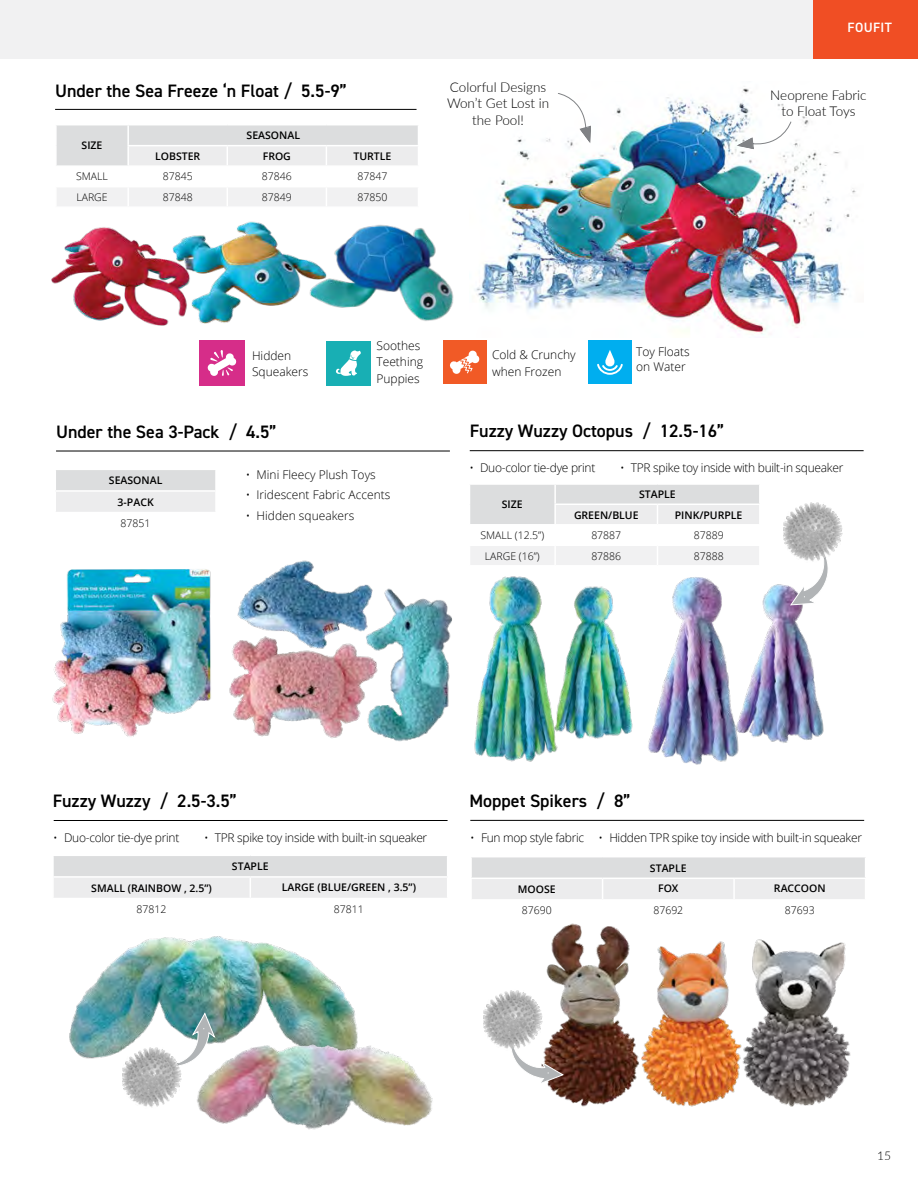
<style>
.page{position:relative;width:918px;height:1188px;background:#fff}
.page>*{position:absolute;margin:0;border:0;box-sizing:border-box;transform-origin:0 0}
.t1{font:600 18px "DIN2014";color:#000}
.t2{font:300 13.5px/16.5px "Lato";color:#000;text-align:center}
.t3{font:600 13.5px "DIN2014";letter-spacing:.025em;color:#fff}
.t4{font:300 12px "Open Sans";letter-spacing:-.025em;color:#000}
.t5{font:300 12px/16.5px "Open Sans";color:#000}
.t6{font:300 12px "Lato";color:#000}
.t7{font:600 10.5px/21.6px "Open Sans";color:#000;text-align:center}
.t8{font:300 10.5px "Open Sans";color:#000}
</style>
<div class="page">
<div style="left:0;top:0;width:814px;height:58px;background:#f1f1f2"></div>
<div style="left:813px;top:0;width:105px;height:58px;background:#f04e24"></div>
<img style="left:69px;top:936px;width:231px;height:150px">
<img style="left:184px;top:956px;width:249px;height:174px">
<svg style="left:155px;top:1013px;width:61px;height:55px"></svg>
<img style="left:123px;top:1047px;width:59px;height:61px">
<hr style="left:54px;top:820px;width:394px;height:1px;background:#000">
<svg style="left:53px;top:856px;width:394px;height:42px;background:#e5e5e6"></svg>
<hr style="left:470px;top:820px;width:394px;height:1px;background:#000">
<svg style="left:471px;top:857px;width:394px;height:42px;background:#e5e5e6"></svg>
<img style="left:691px;top:953px;width:12px;height:154px">
<img style="left:546px;top:923px;width:145px;height:184px">
<img style="left:703px;top:939px;width:148px;height:168px">
<svg style="left:512px;top:1024px;width:52px;height:61px"></svg>
<img style="left:483px;top:990px;width:60px;height:61px">
<img style="left:475px;top:88px;width:381px;height:247px">
<img style="left:333px;top:224px;width:121px;height:136px">
<svg style="left:557px;top:93px;width:35px;height:51px"></svg>
<svg style="left:736px;top:121px;width:56px;height:29px"></svg>
<svg style="left:56px;top:125px;width:362px;height:81px"></svg>
<hr style="left:55px;top:109px;width:362px;height:1px;background:#000">
<img style="left:167px;top:189px;width:166px;height:167px">
<img style="left:51px;top:200px;width:146px;height:151px">
<hr style="left:56px;top:451px;width:394px;height:1px;background:#000">
<div style="left:55px;top:469px;width:161px;height:22px;background:#dcddde"></div>
<div style="left:55px;top:491px;width:161px;height:22px;background:#ececed"></div>
<hr style="left:55px;top:469px;width:162px;height:1px;background:#fff">
<hr style="left:215px;top:470px;width:2px;height:20px;background:#fff">
<hr style="left:55px;top:490px;width:162px;height:2px;background:#fff">
<hr style="left:215px;top:492px;width:2px;height:20px;background:#fff">
<hr style="left:55px;top:512px;width:162px;height:1px;background:#fff">
<svg style="left:55px;top:470px;width:1px;height:42px"></svg>
<img style="left:52px;top:569px;width:159px;height:168px">
<img style="left:229px;top:677px;width:98px;height:60px">
<img style="left:327px;top:588px;width:88px;height:154px">
<img style="left:232px;top:560px;width:145px;height:117px">
<img style="left:800px;top:606px;width:24px;height:134px">
<svg style="left:800px;top:563px;width:28px;height:43px"></svg>
<img style="left:784px;top:502px;width:59px;height:61px">
<hr style="left:470px;top:450px;width:394px;height:1px;background:#000">
<svg style="left:470px;top:484px;width:289px;height:81px"></svg>
<img style="left:415px;top:576px;width:174px;height:186px">
<img style="left:589px;top:577px;width:211px;height:188px">
<div style="left:326px;top:341px;width:44px;height:44px;background:#18afb4"></div>
<svg style="left:336px;top:350px;width:25px;height:26px"></svg>
<div style="left:443px;top:340px;width:43px;height:44px;background:#f15a26"></div>
<svg style="left:450px;top:350px;width:30px;height:24px"></svg>
<div style="left:588px;top:340px;width:44px;height:44px;background:#00aeef"></div>
<svg style="left:597px;top:350px;width:26px;height:25px"></svg>
<div style="left:199px;top:340px;width:45px;height:46px;background:#d62d89"></div>
<svg style="left:207px;top:350px;width:30px;height:26px"></svg>
<h1 class="t1" style="left:55px;top:79px;width:293px">Under the Sea Freeze ‘n Float / 5.5-9”</h1>
<p class="t7" style="left:82px;top:135px;width:22px">SIZE</p>
<p class="t7" style="left:247px;top:124px;width:55px">SEASONAL</p>
<p class="t7" style="left:155px;top:145px;width:47px">LOBSTER</p>
<p class="t7" style="left:263px;top:145px;width:30px">FROG</p>
<p class="t7" style="left:353px;top:145px;width:39px">TURTLE</p>
<p class="t8" style="left:76px;top:169px;width:33px">SMALL</p>
<p class="t8" style="left:163px;top:169px;width:31px">87845</p>
<p class="t8" style="left:262px;top:169px;width:31px">87846</p>
<p class="t8" style="left:357px;top:169px;width:31px">87847</p>
<p class="t8" style="left:76px;top:190px;width:33px">LARGE</p>
<p class="t8" style="left:163px;top:190px;width:31px">87848</p>
<p class="t8" style="left:262px;top:190px;width:31px">87849</p>
<p class="t8" style="left:357px;top:190px;width:31px">87850</p>
<p class="t2" style="left:447px;top:78px;width:104px">Colorful Designs<br>Won’t Get Lost in the Pool!</p>
<p class="t5" style="left:252px;top:347px;width:58px">Hidden<br>Squeakers</p>
<p class="t5" style="left:376px;top:337px;width:48px">Soothes<br>Teething<br>Puppies</p>
<p class="t5" style="left:492px;top:346px;width:85px">Cold &amp; Crunchy when Frozen</p>
<p class="t5" style="left:636px;top:344px;width:55px;line-height:15px">Toy Floats on Water</p>
<p class="t3" style="left:848px;top:19px;width:46px">FOUFIT</p>
<p class="t2" style="left:770px;top:86px;width:98px">Neoprene Fabric to Float Toys</p>
<h1 class="t1" style="left:56px;top:419px;width:222px">Under the Sea 3-Pack / 4.5”</h1>
<p class="t7" style="left:109px;top:469px;width:55px">SEASONAL<br>3-PACK</p>
<p class="t8" style="left:121px;top:516px;width:31px">87851</p>
<p class="t5" style="left:246px;top:466px;width:132px">• Mini Fleecy Plush Toys</p>
<p class="t5" style="left:246px;top:486px;width:146px">• Iridescent Fabric Accents</p>
<p class="t5" style="left:246px;top:507px;width:110px">• Hidden squeakers</p>
<h1 class="t1" style="left:470px;top:419px;width:256px">Fuzzy Wuzzy Octopus / 12.5-16”</h1>
<p class="t4" style="left:469px;top:460px;width:128px">• Duo-color tie-dye print</p>
<p class="t4" style="left:620px;top:460px;width:225px">• TPR spike toy inside with built-in squeaker</p>
<p class="t7" style="left:502px;top:494px;width:22px">SIZE</p>
<p class="t7" style="left:639px;top:483px;width:38px">STAPLE</p>
<p class="t7" style="left:574px;top:504px;width:66px">GREEN/BLUE</p>
<p class="t7" style="left:675px;top:504px;width:69px">PINK/PURPLE</p>
<p class="t8" style="left:480px;top:528px;width:65px">SMALL (12.5”)</p>
<p class="t8" style="left:591px;top:528px;width:31px">87887</p>
<p class="t8" style="left:694px;top:528px;width:31px">87889</p>
<p class="t8" style="left:485px;top:549px;width:56px">LARGE (16”)</p>
<p class="t8" style="left:591px;top:549px;width:31px">87886</p>
<p class="t8" style="left:694px;top:549px;width:31px">87888</p>
<h1 class="t1" style="left:53px;top:789px;width:186px">Fuzzy Wuzzy / 2.5-3.5”</h1>
<p class="t4" style="left:53px;top:829px;width:128px">• Duo-color tie-dye print</p>
<p class="t4" style="left:204px;top:829px;width:225px">• TPR spike toy inside with built-in squeaker</p>
<h1 class="t1" style="left:469px;top:789px;width:162px">Moppet Spikers / 8”</h1>
<p class="t4" style="left:470px;top:830px;width:393px">• Fun mop style fabric • Hidden TPR spike toy inside with built-in squeaker</p>
<p class="t7" style="left:232px;top:855px;width:38px">STAPLE</p>
<p class="t7" style="left:650px;top:857px;width:38px">STAPLE</p>
<p class="t7" style="left:91px;top:877px;width:122px">SMALL (RAINBOW , 2.5”)</p>
<p class="t7" style="left:282px;top:876px;width:136px">LARGE (BLUE/GREEN , 3.5”)</p>
<p class="t8" style="left:137px;top:902px;width:31px">87812</p>
<p class="t8" style="left:334px;top:902px;width:31px">87811</p>
<p class="t7" style="left:518px;top:878px;width:39px">MOOSE</p>
<p class="t7" style="left:658px;top:878px;width:22px">FOX</p>
<p class="t7" style="left:774px;top:878px;width:53px">RACCOON</p>
<p class="t8" style="left:522px;top:903px;width:31px">87690</p>
<p class="t8" style="left:653px;top:903px;width:31px">87692</p>
<p class="t8" style="left:785px;top:903px;width:31px">87693</p>
<p class="t6" style="left:877px;top:1147px;width:15px">15</p>
</div>
